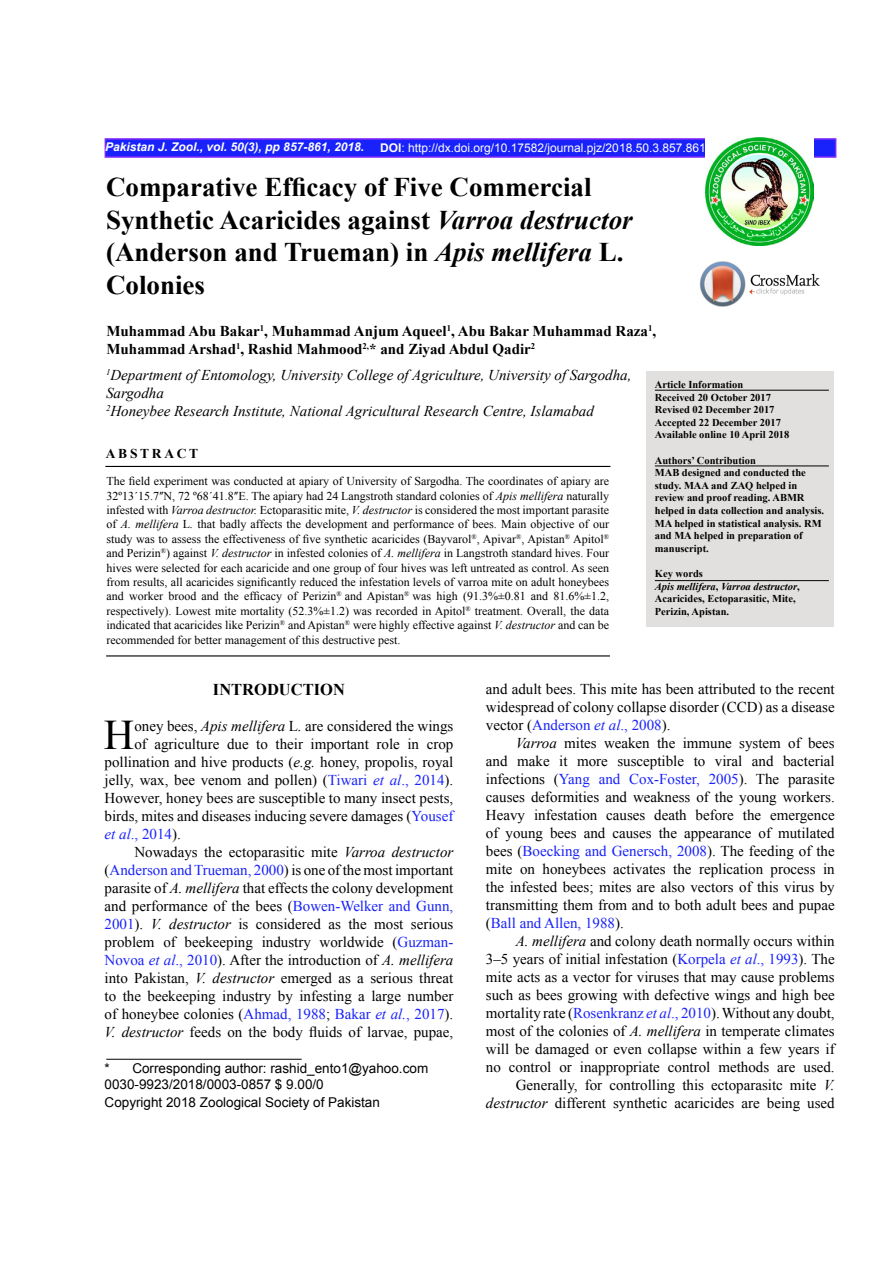
<style>
.page{position:relative;width:893px;height:1263px;background:#fff}
.page>*{position:absolute;margin:0;border:0;box-sizing:border-box;transform-origin:0 0}
.t1{font:42.15px "Times New Roman";color:#000}
.t2{font:700 27px/32.4px "Times New Roman";color:#000}
.t3{font:700 16.5px "Times New Roman";color:#000}
.t4{font:15px/18px "Times New Roman";color:#000;text-align:justify}
.t5{font:italic 15px/18px "Times New Roman";color:#000}
.t6{font:700 15px/18px "Times New Roman";color:#000}
.t7{font:15px "Times New Roman";color:#1922fb}
.t8{font:13.5px/16.2px "Arial";color:#000}
.t9{font:700 13.5px "Times New Roman";letter-spacing:.2em;color:#000}
.t10{font:12px/14.4px "Times New Roman";color:#000;text-align:justify}
.t11{font:12px "Arial";color:#fff}
.t12{font:italic 700 12px "Arial";color:#fff}
.t13{font:700 10.5px/12.6px "Times New Roman";color:#000}
.s1{font-weight:700}
.s2{font-style:italic}
.s3{color:#1922fb}
.s4{font-style:italic;color:#1922fb}
.s5{color:#000}
</style>
<div class="page">
<img style="left:700px;top:261px;width:120px;height:45px">
<div style="left:105px;top:138px;width:731px;height:20px;background:#1922fb;border:2px solid #8027fb"></div>
<img style="left:706px;top:138px;width:108px;height:108px">
<div style="left:646px;top:371px;width:187px;height:255px;background:#e2e0df"></div>
<hr style="left:655px;top:466px;width:174px;height:1px;background:#000">
<hr style="left:105px;top:466px;width:505px;height:1px;background:#000">
<hr style="left:106px;top:655px;width:504px;height:1px;background:#000">
<hr style="left:655px;top:390px;width:174px;height:1px;background:#000">
<hr style="left:106px;top:1059px;width:196px;height:1px;background:#000">
<hr style="left:655px;top:580px;width:174px;height:1px;background:#000">
<p class="t12" style="left:105px;top:139px;width:260px">Pakistan J. Zool., vol. 50(3), pp 857-861, 2018.</p>
<p class="t11" style="left:380px;top:140px;width:327px"><span class="s1">DOI</span>: http://dx.doi.org/10.17582/journal.pjz/2018.50.3.857.861</p>
<h2 class="t2" style="left:106px;top:171px;width:528px">Comparative Efficacy of Five Commercial Synthetic Acaricides against <span class="s2">Varroa destructor </span>(Anderson and Trueman) in <span class="s2">Apis mellifera</span> L.<br>Colonies</h2>
<p class="t6" style="left:106px;top:322px;width:551px">Muhammad Abu Bakar<sup>1</sup>, Muhammad Anjum Aqueel<sup>1</sup>, Abu Bakar Muhammad Raza<sup>1</sup>,<br>Muhammad Arshad<sup>1</sup>, Rashid Mahmood<sup>2,</sup>* and Ziyad Abdul Qadir<sup>2</sup></p>
<p class="t5" style="left:106px;top:365px;width:527px"><sup>1</sup>Department of Entomology, University College of Agriculture, University of Sargodha,<br>Sargodha<br><sup>2</sup>Honeybee Research Institute, National Agricultural Research Centre, Islamabad</p>
<p class="t13" style="left:655px;top:378px;width:136px">Article Information<br>Received 20 October 2017<br>Revised 02 December 2017<br>Accepted 22 December 2017<br>Available online 10 April 2018</p>
<p class="t13" style="left:655px;top:453px;width:171px">Authors’ Contribution<br>MAB designed and conducted the study. MAA and ZAQ helped in review and proof reading. ABMR helped in data collection and analysis.<br>MA helped in statistical analysis. RM and MA helped in preparation of manuscript.</p>
<p class="t13" style="left:655px;top:567px;width:146px">Key words<br><span class="s2">Apis mellifera</span>, <span class="s2">Varroa destructor</span>,<br>Acaricides, Ectoparasitic, Mite,<br>Perizin, Apistan.</p>
<p class="t9" style="left:106px;top:444px;width:94px">ABSTRACT</p>
<p class="t10" style="left:107px;top:474px;width:504px">The field experiment was conducted at apiary of University of Sargodha. The coordinates of apiary are 32º13´15.7ʺN, 72 º68´41.8ʺE. The apiary had 24 Langstroth standard colonies of <span class="s2">Apis mellifera</span> naturally infested with <span class="s2">Varroa destructor.</span> Ectoparasitic mite, <span class="s2">V. destructor</span> is considered the most important parasite of <span class="s2">A. mellifera</span> L<span class="s2">.</span> that badly affects the development and performance of bees. Main objective of our study was to assess the effectiveness of five synthetic acaricides (Bayvarol<sup>®</sup>, Apivar<sup>®</sup>, Apistan<sup>®</sup> Apitol<sup>® </sup>and Perizin<sup>®</sup>) against <span class="s2">V. destructor</span> in infested colonies of <span class="s2">A. mellifera</span> in Langstroth standard hives. Four hives were selected for each acaricide and one group of four hives was left untreated as control. As seen from results, all acaricides significantly reduced the infestation levels of varroa mite on adult honeybees and worker brood and the efficacy of Perizin<sup>®</sup> and Apistan<sup>®</sup> was high (91.3%±0.81 and 81.6%±1.2, respectively). Lowest mite mortality (52.3%±1.2) was recorded in Apitol<sup>®</sup> treatment. Overall, the data indicated that acaricides like Perizin<sup>®</sup> and Apistan<sup>®</sup> were highly effective against <span class="s2">V. destructor</span> and can be recommended for better management of this destructive pest.</p>
<p class="t3" style="left:213px;top:678px;width:133px">INTRODUCTION</p>
<h1 class="t1" style="left:104px;top:706px;width:32px">H</h1>
<p class="t4" style="left:134px;top:716px;width:320px">oney bees, <span class="s2">Apis mellifera</span> L<span class="s2">.</span> are considered the wings</p>
<p class="t4" style="left:486px;top:680px;width:350px">and adult bees. This mite has been attributed to the recent widespread of colony collapse disorder (CCD) as a disease vector (<span class="s3">Anderson</span> <span class="s4">et al</span><span class="s3">., 2008</span>).</p>
<p class="t4" style="left:486px;top:734px;width:350px;text-indent:30px"><span class="s2">Varroa</span> mites weaken the immune system of bees and make it more susceptible to viral and bacterial infections (<span class="s3">Yang and Cox-Foster, 2005</span>). The parasite causes deformities and weakness of the young workers.<br>Heavy infestation causes death before the emergence of young bees and causes the appearance of mutilated bees (<span class="s3">Boecking and Genersch, 2008</span>). The feeding of the mite on honeybees activates the replication process in the infested bees; mites are also vectors of this virus by transmitting them from and to both adult bees and pupae (<span class="s3">Ball and Allen, 1988</span>).</p>
<p class="t4" style="left:486px;top:932px;width:350px;text-align:right"><span class="s2">A. mellifera</span> and colony death normally occurs within<br>3–5 years of initial infestation (<span class="s3">Korpela</span> <span class="s4">et al</span><span class="s3">., 1993</span>). The mite acts as a vector for viruses that may cause problems such as bees growing with defective wings and high bee mortality rate (<span class="s3">Rosenkranz</span> <span class="s4">et al</span><span class="s3">., 2010</span>). Without any doubt, most of the colonies of <span class="s2">A. mellifera</span> in temperate climates will be damaged or even collapse within a few years if no control or inappropriate control methods are used.<br>Generally, for controlling this ectoparasitc mite <span class="s2">V. destructor</span> different synthetic acaricides are being used</p>
<p class="t4" style="left:134px;top:734px;width:321px">of agriculture due to their important role in crop</p>
<p class="t4" style="left:105px;top:752px;width:350px">pollination and hive products (<span class="s2">e.g.</span> honey, propolis, royal</p>
<p class="t4" style="left:105px;top:770px;width:350px">jelly, wax, bee venom and pollen) (<span class="s3">Tiwari</span> <span class="s4">et al</span><span class="s3">., 2014</span>).</p>
<p class="t4" style="left:105px;top:788px;width:350px">However, honey bees are susceptible to many insect pests,</p>
<p class="t4" style="left:105px;top:806px;width:350px">birds, mites and diseases inducing severe damages (<span class="s3">Yousef</span></p>
<p class="t7" style="left:105px;top:824px;width:78px"><span class="s2">et al</span>., 2014<span class="s5">).</span></p>
<p class="t4" style="left:134px;top:842px;width:320px">Nowadays the ectoparasitic mite <span class="s2">Varroa destructor</span></p>
<p class="t4" style="left:105px;top:860px;width:350px">(<span class="s3">Anderson and Trueman, 2000</span>) is one of the most important</p>
<p class="t4" style="left:105px;top:878px;width:350px">parasite of <span class="s2">A. mellifera</span> that effects the colony development</p>
<p class="t4" style="left:105px;top:896px;width:350px">and performance of the bees (<span class="s3">Bowen-Welker and Gunn,</span></p>
<p class="t4" style="left:105px;top:914px;width:350px"><span class="s3">2001</span>). <span class="s2">V. destructor</span> is considered as the most serious</p>
<p class="t4" style="left:105px;top:932px;width:350px">problem of beekeeping industry worldwide (<span class="s3">Guzman-</span></p>
<p class="t4" style="left:105px;top:950px;width:350px"><span class="s3">Novoa</span> <span class="s4">et al</span><span class="s3">., 2010</span>). After the introduction of <span class="s2">A. mellifera</span></p>
<p class="t4" style="left:105px;top:968px;width:350px">into Pakistan, <span class="s2">V. destructor</span> emerged as a serious threat</p>
<p class="t4" style="left:105px;top:986px;width:350px">to the beekeeping industry by infesting a large number</p>
<p class="t4" style="left:105px;top:1004px;width:350px">of honeybee colonies (<span class="s3">Ahmad, 1988</span>; <span class="s3">Bakar</span> <span class="s4">et al.</span><span class="s3">, 2017</span>).</p>
<p class="t4" style="left:105px;top:1022px;width:350px"><span class="s2">V. destructor</span> feeds on the body fluids of larvae, pupae,</p>
<p class="t8" style="left:105px;top:1060px;width:325px">* Corresponding author: rashid_ento1@yahoo.com<br>0030-9923/2018/0003-0857 $ 9.00/0</p>
<p class="t8" style="left:105px;top:1094px;width:277px">Copyright 2018 Zoological Society of Pakistan</p>
</div>
